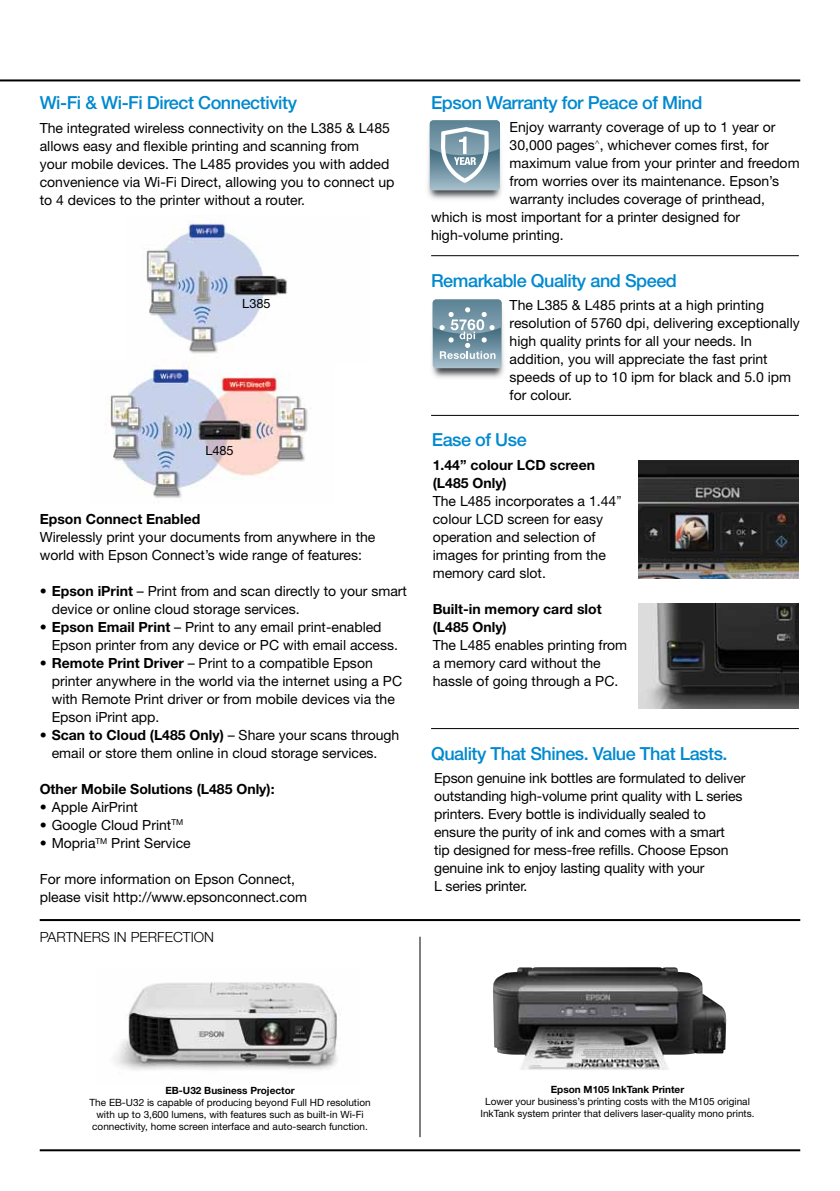
<style>
.page{position:relative;width:840px;height:1191px;background:#fff}
.page>*{position:absolute;margin:0;border:0;box-sizing:border-box;transform-origin:0 0}
.t1{font:500 18px "Helvetica Neue";letter-spacing:-.025em;color:#0089cf}
.t2{font:14px/18px "Helvetica Neue";color:#000}
.t3{font:700 14px/18px "Helvetica Neue";color:#000}
.t4{font:300 14px "Helvetica Neue";color:#000}
.t5{font:12.8px "Helvetica Neue";color:#000}
.t6{font:10px/12px "Helvetica Neue";color:#000;text-align:center}
.t7{font:700 10px "Helvetica Neue";color:#000}
.s1{font-weight:300}
.s2{font-weight:700}
</style>
<div class="page">
<img style="left:114px;top:982px;width:227px;height:88px">
<hr style="left:0;top:79px;width:799px;height:2px;background:#000">
<hr style="left:40px;top:919px;width:759px;height:2px;background:#000">
<hr style="left:40px;top:1149px;width:759px;height:2px;background:#000">
<hr style="left:419px;top:936px;width:1px;height:201px;background:#000">
<img style="left:431px;top:301px;width:73px;height:77px">
<svg style="left:432px;top:299px;width:69px;height:69px;background:#85a2b1"></svg>
<img style="left:146px;top:219px;width:142px;height:135px">
<img style="left:107px;top:364px;width:201px;height:134px">
<hr style="left:431px;top:255px;width:367px;height:1px;background:#000">
<hr style="left:431px;top:415px;width:367px;height:1px;background:#000">
<img style="left:638px;top:460px;width:160px;height:118px">
<img style="left:638px;top:603px;width:160px;height:105px">
<hr style="left:431px;top:728px;width:367px;height:1px;background:#000">
<img style="left:493px;top:967px;width:233px;height:103px">
<img style="left:427px;top:121px;width:75px;height:79px">
<svg style="left:429px;top:120px;width:70px;height:70px;background:#8da8b6"></svg>
<p class="t1" style="left:40px;top:92px;width:259px">Wi-Fi &amp; Wi-Fi Direct Connectivity</p>
<p class="t2" style="left:40px;top:118px;width:356px">The integrated wireless connectivity on the L385 &amp; L485 allows easy and flexible printing and scanning from<br>your mobile devices. The L485 provides you with added convenience via Wi-Fi Direct, allowing you to connect up to 4 devices to the printer without a router.</p>
<p class="t5" style="left:242px;top:296px;width:30px">L385</p>
<p class="t5" style="left:205px;top:442px;width:30px">L485</p>
<p class="t3" style="left:40px;top:510px;width:162px">Epson Connect Enabled</p>
<p class="t2" style="left:40px;top:528px;width:337px">Wirelessly print your documents from anywhere in the world with Epson Connect’s wide range of features:</p>
<p class="t2" style="left:52px;top:582px;width:356px;text-indent:-12px"><span class="s1">•</span> <span class="s2">Epson iPrint</span> – Print from and scan directly to your smart device or online cloud storage services.</p>
<p class="t2" style="left:52px;top:618px;width:347px;text-indent:-12px"><span class="s1">•</span> <span class="s2">Epson Email Print</span> – Print to any email print-enabled<br>Epson printer from any device or PC with email access.</p>
<p class="t2" style="left:52px;top:654px;width:352px;text-indent:-12px"><span class="s1">•</span> <span class="s2">Remote Print Driver</span> – Print to a compatible Epson printer anywhere in the world via the internet using a PC with Remote Print driver or from mobile devices via the Epson iPrint app.</p>
<p class="t2" style="left:52px;top:726px;width:349px;text-indent:-12px"><span class="s1">•</span> <span class="s2">Scan to Cloud (L485 Only)</span> – Share your scans through email or store them online in cloud storage services.</p>
<p class="t3" style="left:40px;top:780px;width:236px">Other Mobile Solutions (L485 Only):</p>
<p class="t2" style="left:40px;top:798px;width:100px"><span class="s1">•</span> Apple AirPrint</p>
<p class="t2" style="left:40px;top:816px;width:145px"><span class="s1">•</span> Google Cloud Print<sup>TM</sup></p>
<p class="t2" style="left:40px;top:834px;width:152px"><span class="s1">•</span> Mopria<sup>TM</sup> Print Service</p>
<p class="t2" style="left:40px;top:870px;width:269px">For more information on Epson Connect, please visit http://www.epsonconnect.com</p>
<p class="t4" style="left:40px;top:928px;width:176px">PARTNERS IN PERFECTION</p>
<p class="t1" style="left:431px;top:92px;width:273px">Epson Warranty for Peace of Mind</p>
<p class="t2" style="left:509px;top:118px;width:291px">Enjoy warranty coverage of up to 1 year or 30,000 pages<sup>^</sup>, whichever comes fi rst, for maximum value from your printer and freedom from worries over its maintenance. Epson’s warranty includes coverage of printhead,</p>
<p class="t2" style="left:431px;top:207px;width:310px">which is most important for a printer designed for high-volume printing.</p>
<p class="t1" style="left:431px;top:270px;width:247px">Remarkable Quality and Speed</p>
<p class="t2" style="left:509px;top:296px;width:291px">The L385 &amp; L485 prints at a high printing resolution of 5760 dpi, delivering exceptionally high quality prints for all your needs. In addition, you will appreciate the fast print speeds of up to 10 ipm for black and 5.0 ipm for colour.</p>
<p class="t1" style="left:431px;top:429px;width:96px">Ease of Use</p>
<p class="t2" style="left:432px;top:455px;width:190px"><span class="s2">1.44” colour LCD screen (L485 Only)<br></span>The L485 incorporates a 1.44<span class="s1">” </span>colour LCD screen for easy operation and selection of images for printing from the memory card slot.</p>
<p class="t3" style="left:432px;top:599px;width:170px">Built-in memory card slot (L485 Only)</p>
<p class="t2" style="left:432px;top:635px;width:196px">The L485 enables printing from a memory card without the hassle of going through a PC.</p>
<p class="t1" style="left:431px;top:742px;width:298px">Quality That Shines. Value That Lasts.</p>
<p class="t2" style="left:434px;top:769px;width:312px">Epson genuine ink bottles are formulated to deliver outstanding high-volume print quality with L series printers. Every bottle is individually sealed to ensure the purity of ink and comes with a smart<br>tip designed for mess-free refi lls. Choose Epson genuine ink to enjoy lasting quality with your<br>L series printer.</p>
<p class="t7" style="left:165px;top:1083px;width:131px">EB-U32 Business Projector</p>
<p class="t6" style="left:89px;top:1095px;width:282px">The EB-U32 is capable of producing beyond Full HD resolution with up to 3,600 lumens, with features such as built-in Wi-Fi connectivity, home screen interface and auto-search function.</p>
<p class="t7" style="left:550px;top:1083px;width:135px">Epson M105 InkTank Printer</p>
<p class="t6" style="left:480px;top:1095px;width:275px">Lower your business’s printing costs with the M105 original<br>InkTank system printer that delivers laser-quality mono prints.</p>
</div>
